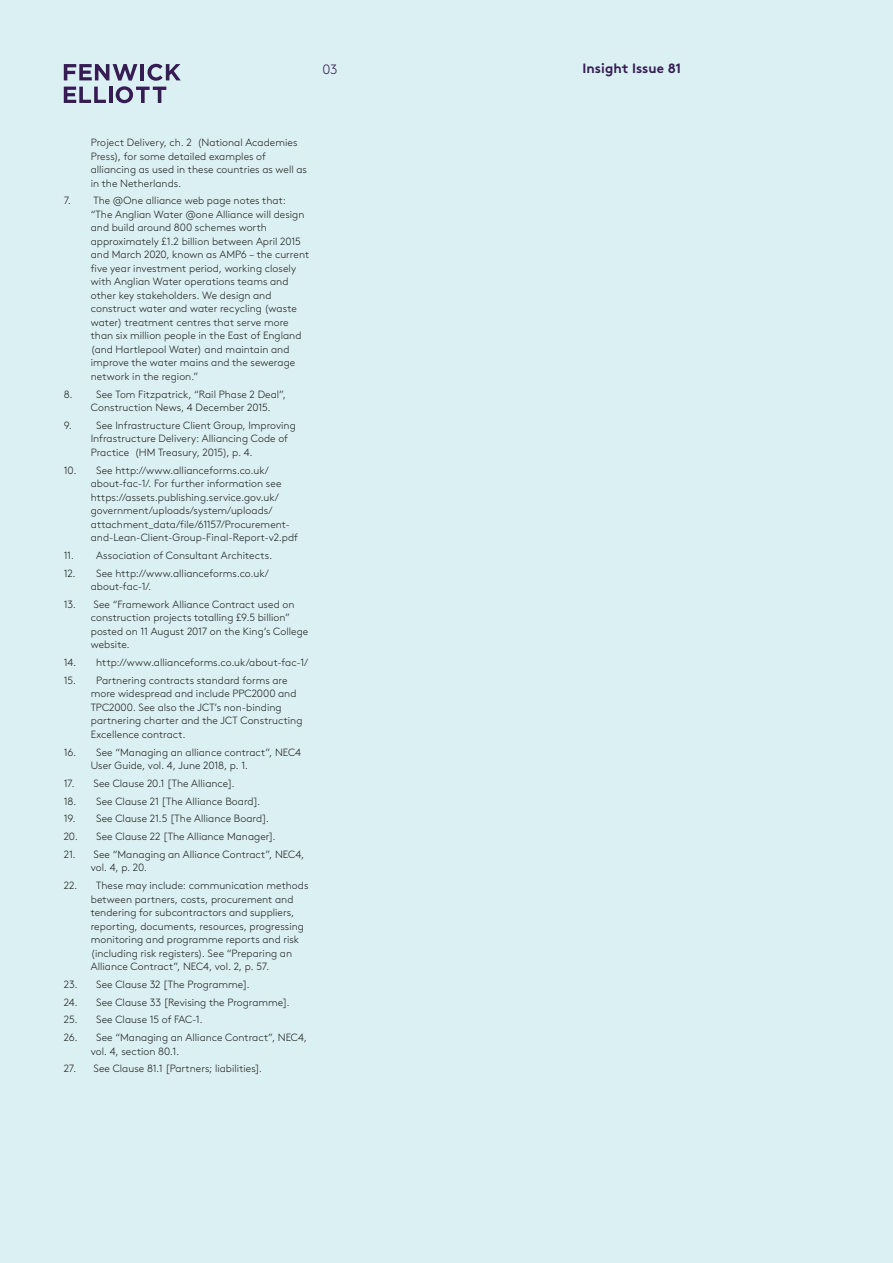
<style>
.page{position:relative;width:893px;height:1263px;background:#daf0f2}
.page>*{position:absolute;margin:0;border:0;box-sizing:border-box;transform-origin:0 0}
.t1{font:700 13.5px "Brown";color:#361c53}
.t2{font:300 13.5px "Brown";color:#361c53}
.t3{font:300 10.5px/13.5px "Brown";letter-spacing:.005em;color:#231f20}
</style>
<div class="page">
<svg style="left:64px;top:64px;width:117px;height:39px"></svg>
<p class="t2" style="left:323px;top:59px;width:17px">03</p>
<p class="t3" style="left:91px;top:135px;width:218px">Project Delivery, ch. 2 (National Academies Press), for some detailed examples of alliancing as used in these countries as well as in the Netherlands.</p>
<p class="t3" style="left:91px;top:193px;width:220px;text-indent:-27px">7. The @One alliance web page notes that: “The Anglian Water @one Alliance will design and build around 800 schemes worth approximately £1.2 billion between April 2015 and March 2020, known as AMP6 – the current five year investment period, working closely with Anglian Water operations teams and other key stakeholders. We design and construct water and water recycling (waste water) treatment centres that serve more than six million people in the East of England (and Hartlepool Water) and maintain and improve the water mains and the sewerage network in the region.”</p>
<p class="t3" style="left:91px;top:386px;width:197px;text-indent:-27px">8. See Tom Fitzpatrick, “Rail Phase 2 Deal”,<br>Construction News, 4 December 2015.</p>
<p class="t3" style="left:91px;top:418px;width:207px;text-indent:-27px">9. See Infrastructure Client Group, Improving<br>Infrastructure Delivery: Alliancing Code of<br>Practice (HM Treasury, 2015), p. 4.</p>
<p class="t3" style="left:91px;top:462px;width:209px;text-indent:-27px">10. See http://www.allianceforms.co.uk/ about-fac-1/. For further information see https://assets.publishing.service.gov.uk/ government/uploads/system/uploads/ attachment_data/file/61157/Procurement&shy;and-Lean-Client-Group-Final-Report-v2.pdf</p>
<p class="t3" style="left:64px;top:548px;width:210px">11. Association of Consultant Architects.</p>
<p class="t3" style="left:91px;top:565px;width:180px;text-indent:-27px">12. See http://www.allianceforms.co.uk/ about-fac-1/.</p>
<p class="t3" style="left:91px;top:597px;width:219px;text-indent:-27px">13. See “Framework Alliance Contract used on construction projects totalling £9.5 billion” posted on 11 August 2017 on the King’s College website.</p>
<p class="t3" style="left:64px;top:655px;width:246px">14. http://www.allianceforms.co.uk/about-fac-1/</p>
<p class="t3" style="left:91px;top:673px;width:213px;text-indent:-27px">15. Partnering contracts standard forms are more widespread and include PPC2000 and TPC2000. See also the JCT’s non-binding partnering charter and the JCT Constructing Excellence contract.</p>
<p class="t3" style="left:91px;top:744px;width:212px;text-indent:-27px">16. See “Managing an alliance contract”, NEC4<br>User Guide, vol. 4, June 2018, p. 1.</p>
<p class="t3" style="left:64px;top:776px;width:172px">17. See Clause 20.1 [The Alliance].</p>
<p class="t3" style="left:64px;top:793px;width:198px">18. See Clause 21 [The Alliance Board].</p>
<p class="t3" style="left:64px;top:811px;width:207px">19. See Clause 21.5 [The Alliance Board].</p>
<p class="t3" style="left:64px;top:829px;width:214px">20. See Clause 22 [The Alliance Manager].</p>
<p class="t3" style="left:91px;top:847px;width:215px;text-indent:-27px">21. See “Managing an Alliance Contract”, NEC4, vol. 4, p. 20.</p>
<p class="t3" style="left:91px;top:878px;width:219px;text-indent:-27px">22. These may include: communication methods between partners, costs, procurement and tendering for subcontractors and suppliers, reporting, documents, resources, progressing monitoring and programme reports and risk (including risk registers). See “Preparing an Alliance Contract”, NEC4, vol. 2, p. 57.</p>
<p class="t3" style="left:64px;top:977px;width:187px">23. See Clause 32 [The Programme].</p>
<p class="t3" style="left:64px;top:994px;width:227px">24. See Clause 33 [Revising the Programme].</p>
<p class="t3" style="left:64px;top:1012px;width:140px">25. See Clause 15 of FAC-1.</p>
<p class="t3" style="left:91px;top:1030px;width:218px;text-indent:-27px">26. See “Managing an Alliance Contract”, NEC4, vol. 4, section 80.1.</p>
<p class="t3" style="left:64px;top:1061px;width:200px">27. See Clause 81.1 [Partners; liabilities].</p>
<p class="t1" style="left:583px;top:58px;width:100px">Insight Issue 81</p>
</div>
